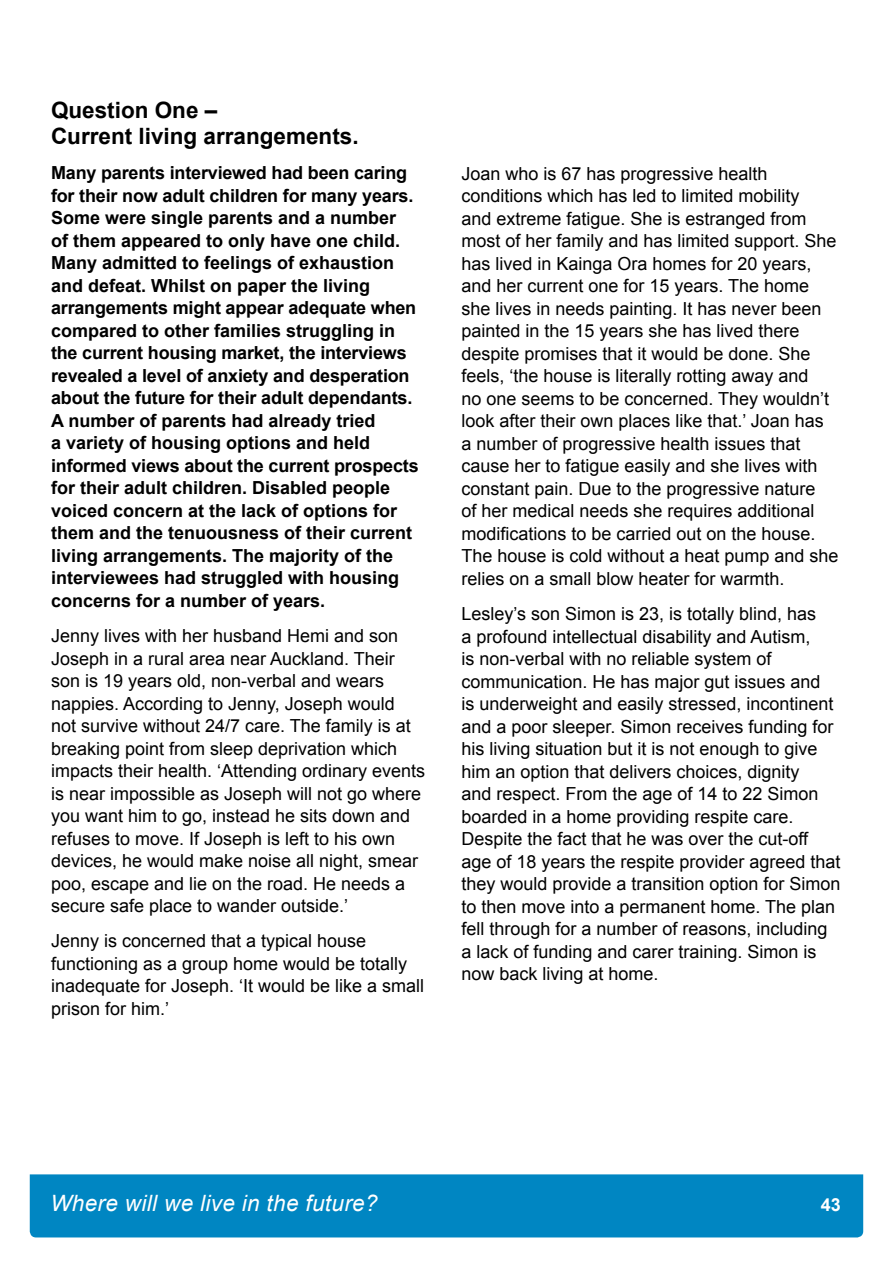
<style>
.page{position:relative;width:893px;height:1263px;background:#fff}
.page>*{position:absolute;margin:0;border:0;box-sizing:border-box;transform-origin:0 0}
.Lowercase_sub_headin{font:700 22.5px/25.5px "Arial";color:#000}
.t1{font:italic 22.5px "Arial";letter-spacing:.015em;color:#fff}
.BODY_COPY_h5{font:18px/22.5px "Arial";color:#000}
.BODY_COPY_enlarged_h{font:700 18px/22.5px "Arial";color:#000}
.t2{font:700 18px "Arial";color:#fff}
</style>
<div class="page">
<div style="left:30px;top:1174px;width:833px;height:63px;background:#0086c2"></div>
<p class="Lowercase_sub_headin" style="left:51px;top:99px;width:309px">Question One –<br>Current living arrangements.</p>
<h4 class="BODY_COPY_enlarged_h" style="left:51px;top:162px;width:369px">Many parents interviewed had been caring for their now adult children for many years.<br>Some were single parents and a number<br>of them appeared to only have one child.<br>Many admitted to feelings of exhaustion and defeat. Whilst on paper the living arrangements might appear adequate when compared to other families struggling in the current housing market, the interviews revealed a level of anxiety and desperation about the future for their adult dependants.<br>A number of parents had already tried<br>a variety of housing options and held informed views about the current prospects for their adult children. Disabled people voiced concern at the lack of options for them and the tenuousness of their current living arrangements. The majority of the interviewees had struggled with housing concerns for a number of years.</h4>
<h5 class="BODY_COPY_h5" style="left:51px;top:625px;width:376px">Jenny lives with her husband Hemi and son Joseph in a rural area near Auckland. Their son is 19 years old, non-verbal and wears nappies. According to Jenny, Joseph would<br>not survive without 24/7 care. The family is at breaking point from sleep deprivation which impacts their health. ‘Attending ordinary events is near impossible as Joseph will not go where you want him to go, instead he sits down and refuses to move. If Joseph is left to his own devices, he would make noise all night, smear poo, escape and lie on the road. He needs a secure safe place to wander outside.’</h5>
<h5 class="BODY_COPY_h5" style="left:51px;top:930px;width:375px">Jenny is concerned that a typical house functioning as a group home would be totally inadequate for Joseph. ‘It would be like a small prison for him.’</h5>
<h5 class="BODY_COPY_h5" style="left:461px;top:162px;width:379px">Joan who is 67 has progressive health conditions which has led to limited mobility<br>and extreme fatigue. She is estranged from most of her family and has limited support. She has lived in Kainga Ora homes for 20 years, and her current one for 15 years. The home she lives in needs painting. It has never been painted in the 15 years she has lived there despite promises that it would be done. She feels, ‘the house is literally rotting away and<br>no one seems to be concerned. They wouldn’t look after their own places like that.’ Joan has<br>a number of progressive health issues that cause her to fatigue easily and she lives with constant pain. Due to the progressive nature<br>of her medical needs she requires additional modifications to be carried out on the house.<br>The house is cold without a heat pump and she relies on a small blow heater for warmth.</h5>
<h5 class="BODY_COPY_h5" style="left:461px;top:603px;width:381px">Lesley’s son Simon is 23, is totally blind, has<br>a profound intellectual disability and Autism,<br>is non-verbal with no reliable system of communication. He has major gut issues and<br>is underweight and easily stressed, incontinent and a poor sleeper. Simon receives funding for his living situation but it is not enough to give him an option that delivers choices, dignity<br>and respect. From the age of 14 to 22 Simon boarded in a home providing respite care.<br>Despite the fact that he was over the cut-off age of 18 years the respite provider agreed that they would provide a transition option for Simon to then move into a permanent home. The plan fell through for a number of reasons, including a lack of funding and carer training. Simon is now back living at home.</h5>
<p class="t1" style="left:50px;top:1189px;width:329px">Where will we live in the future?</p>
<p class="t2" style="left:821px;top:1192px;width:22px">43</p>
</div>
